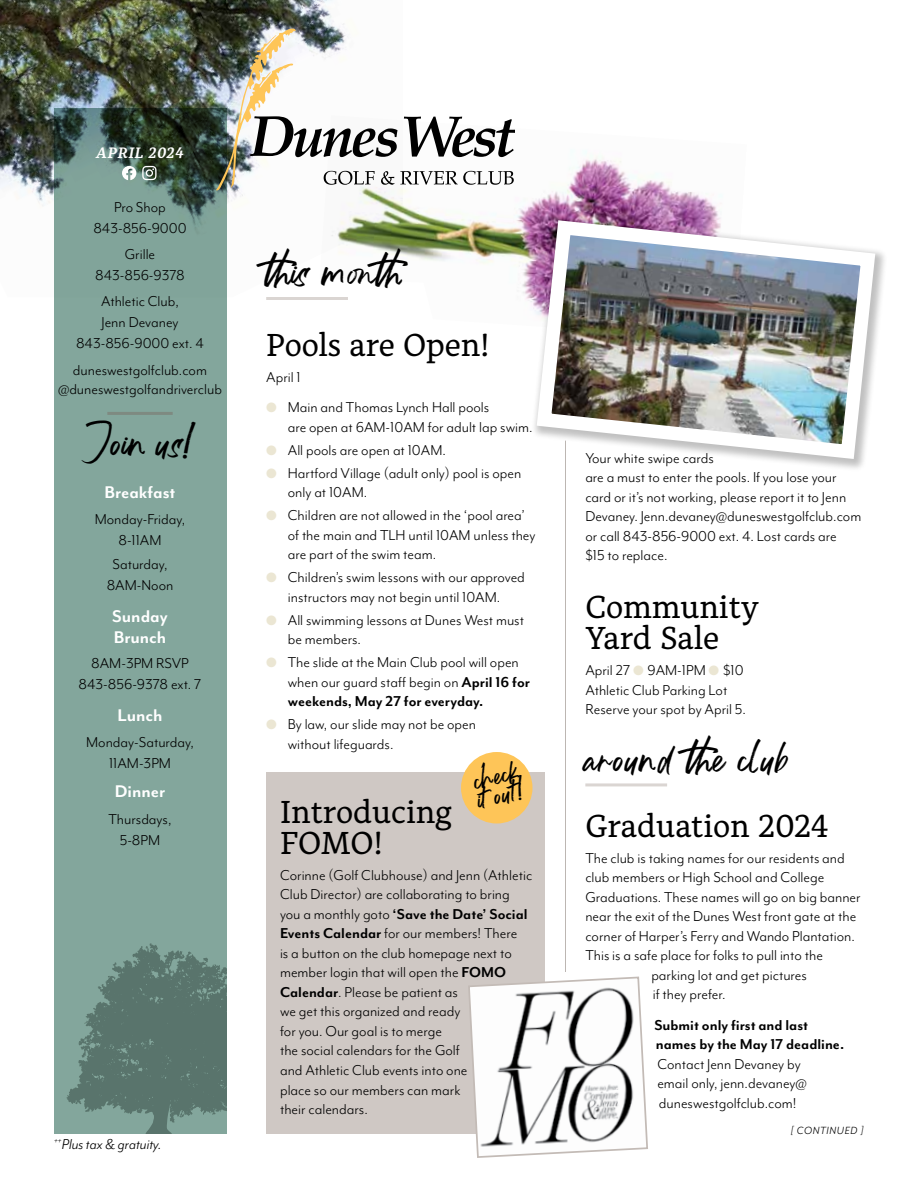
<style>
.page{position:relative;width:918px;height:1188px;background:#fff}
.page>*{position:absolute;margin:0;border:0;box-sizing:border-box;transform-origin:0 0}
.t1{font:31.5px/31.5px "Alkes";letter-spacing:-.005em;color:#000}
.t2{font:27px "Costa Rica";color:#000}
.t3{font:700 19.5px/21px "Mr Eaves Mod OT";color:#fff}
.t4{font:18px/19.5px "Costa Rica";color:#000}
.t5{font:16.5px/19.5px "Mr Eaves Mod OT";color:#000}
.t6{font:700 16.5px/19.5px "Mr Eaves Mod OT";color:#000}
.t7{font:italic 16.5px "Mr Eaves Mod OT";color:#000}
.t8{font:italic 700 15px "Alkes";letter-spacing:.04em;color:#fff}
.t9{font:italic 12px "Mr Eaves Mod OT";letter-spacing:.05em;color:#000}
.s1{color:#ebe6d3}
.s2{font-weight:700}
</style>
<div class="page">
<img style="left:403px;top:129px;width:319px;height:172px">
<hr style="left:585px;top:783px;width:82px;height:3px;background:#dad5d2">
<hr style="left:266px;top:297px;width:82px;height:3px;background:#dad5d2">
<div style="left:54px;top:108px;width:172px;height:1026px;background:#83a69c"></div>
<img style="left:0;top:0;width:403px;height:297px">
<svg style="left:67px;top:943px;width:159px;height:191px"></svg>
<hr style="left:107px;top:412px;width:66px;height:3px;background:#7a6e66">
<svg style="left:216px;top:29px;width:298px;height:161px"></svg>
<svg style="left:142px;top:166px;width:15px;height:14px"></svg>
<svg style="left:122px;top:166px;width:14px;height:14px"></svg>
<hr style="left:565px;top:441px;width:1px;height:531px;background:#7a6e66">
<div style="left:530px;top:214px;width:358px;height:258px;background:#fff"></div>
<img style="left:529px;top:213px;width:354px;height:253px">
<div style="left:267px;top:773px;width:278px;height:361px;background:#cfc8c4"></div>
<div style="left:461px;top:752px;width:71px;height:72px;background:#fec558;border-radius:50%"></div>
<svg style="left:468px;top:976px;width:180px;height:182px"></svg>
<p class="t8" style="left:96px;top:143px;width:89px">APRIL 2024</p>
<p class="t5" style="left:93px;top:196px;width:95px;line-height:21px;text-align:center">Pro Shop<br>843-856-9000</p>
<p class="t5" style="left:95px;top:244px;width:91px;line-height:21px;text-align:center">Grille<br>843-856-9378</p>
<p class="t5" style="left:76px;top:291px;width:129px;line-height:21px;text-align:center">Athletic Club,<br>Jenn Devaney<br>843-856-9000 ext. 4</p>
<p class="t5" style="left:58px;top:360px;width:165px;text-align:center">duneswestgolfclub.com @duneswestgolfandriverclub</p>
<h2 class="t2" style="left:82px;top:436px;width:117px">Join us!</h2>
<p class="t3" style="left:105px;top:482px;width:72px">Breakfast</p>
<p class="t5" style="left:95px;top:509px;width:92px;line-height:21px;text-align:center">Monday-Friday,<br>8-11AM</p>
<p class="t5" style="left:107px;top:554px;width:68px;line-height:21px;text-align:center">Saturday,<br>8AM-Noon</p>
<p class="t3" style="left:112px;top:606px;width:57px">Sunday<br>Brunch</p>
<p class="t5" style="left:79px;top:653px;width:124px;line-height:21px;text-align:center">8AM-3PM RSVP<br>843-856-9378 ext. 7</p>
<p class="t3" style="left:118px;top:705px;width:46px">Lunch</p>
<p class="t5" style="left:86px;top:732px;width:109px;line-height:21px;text-align:center">Monday-Saturday,<br>11AM-3PM</p>
<p class="t3" style="left:115px;top:781px;width:52px">Dinner</p>
<p class="t5" style="left:108px;top:808px;width:65px;line-height:21px;text-align:center">Thursdays,<br>5-8PM</p>
<p class="t7" style="left:54px;top:1135px;width:109px"><sup>++</sup>Plus tax &amp; gratuity.</p>
<h2 class="t2" style="left:266px;top:265px;width:153px">this month</h2>
<h1 class="t1" style="left:266px;top:328px;width:225px">Pools are Open!</h1>
<p class="t5" style="left:266px;top:367px;width:36px">April 1</p>
<p class="t5" style="left:288px;top:398px;width:246px;text-indent:-22px"><span class="s1">●</span> Main and Thomas Lynch Hall pools<br>are open at 6AM-10AM for adult lap swim.</p>
<p class="t5" style="left:266px;top:440px;width:181px"><span class="s1">●</span> All pools are open at 10AM.</p>
<p class="t5" style="left:288px;top:463px;width:235px;text-indent:-22px"><span class="s1">●</span> Hartford Village (adult only) pool is open only at 10AM.</p>
<p class="t5" style="left:288px;top:506px;width:249px;text-indent:-22px"><span class="s1">●</span> Children are not allowed in the ‘pool area’ of the main and TLH until 10AM unless they are part of the swim team.</p>
<p class="t5" style="left:266px;top:568px;width:260px;text-align:center"><span class="s1">●</span> Children’s swim lessons with our approved instructors may not begin until 10AM.</p>
<p class="t5" style="left:288px;top:610px;width:238px;text-indent:-22px"><span class="s1">●</span> All swimming lessons at Dunes West must be members.</p>
<p class="t5" style="left:288px;top:653px;width:244px;text-indent:-22px"><span class="s1">●</span> The slide at the Main Club pool will open when our guard staff begin on <span class="s2">April 16 for weekends, May 27 for everyday.</span></p>
<p class="t5" style="left:288px;top:715px;width:190px;text-indent:-22px"><span class="s1">●</span> By law, our slide may not be open without lifeguards.</p>
<p class="t4" style="left:472px;top:778px;width:52px;rotate:-14deg">check it out!</p>
<h1 class="t1" style="left:280px;top:795px;width:174px">Introducing<br>FOMO!</h1>
<p class="t5" style="left:280px;top:866px;width:254px">Corinne (Golf Clubhouse) and Jenn (Athletic Club Director) are collaborating to bring you a monthly goto <span class="s2">‘Save the Date’ Social Events Calendar</span> for our members! There<br>is a button on the club homepage next to member login that will open the <span class="s2">FOMO Calendar</span>. Please be patient as<br>we get this organized and ready<br>for you. Our goal is to merge<br>the social calendars for the Golf<br>and Athletic Club events into one<br>place so our members can mark<br>their calendars.</p>
<p class="t5" style="left:585px;top:448px;width:277px">Your white swipe cards<br>are a must to enter the pools. If you lose your card or it’s not working, please report it to Jenn Devaney. Jenn.devaney@duneswestgolfclub.com or call 843-856-9000 ext. 4. Lost cards are<br>$15 to replace.</p>
<h1 class="t1" style="left:585px;top:590px;width:175px">Community<br>Yard Sale</h1>
<p class="t5" style="left:585px;top:661px;width:162px">April 27 <span class="s1">●</span> 9AM-1PM <span class="s1">●</span> $10<br>Athletic Club Parking Lot<br>Reserve your spot by April 5.</p>
<h2 class="t2" style="left:585px;top:752px;width:206px">around the club</h2>
<h1 class="t1" style="left:585px;top:809px;width:245px">Graduation 2024</h1>
<p class="t5" style="left:585px;top:848px;width:261px">The club is taking names for our residents and</p>
<p class="t5" style="left:585px;top:868px;width:241px">club members or High School and College</p>
<p class="t5" style="left:585px;top:887px;width:277px">Graduations. These names will go on big banner</p>
<p class="t5" style="left:585px;top:907px;width:272px">near the exit of the Dunes West front gate at the</p>
<p class="t5" style="left:585px;top:926px;width:271px">corner of Harper’s Ferry and Wando Plantation.</p>
<p class="t5" style="left:585px;top:946px;width:239px">This is a safe place for folks to pull into the</p>
<p class="t5" style="left:651px;top:965px;width:157px">parking lot and get pictures</p>
<p class="t5" style="left:653px;top:985px;width:74px">if they prefer.</p>
<p class="t6" style="left:654px;top:1015px;width:191px">Submit only first and last names by the May 17 deadline.</p>
<p class="t5" style="left:657px;top:1054px;width:151px">Contact Jenn Devaney by email only, jenn.devaney@ duneswestgolfclub.com!</p>
<p class="t9" style="left:791px;top:1124px;width:75px">[ CONTINUED ]</p>
</div>
